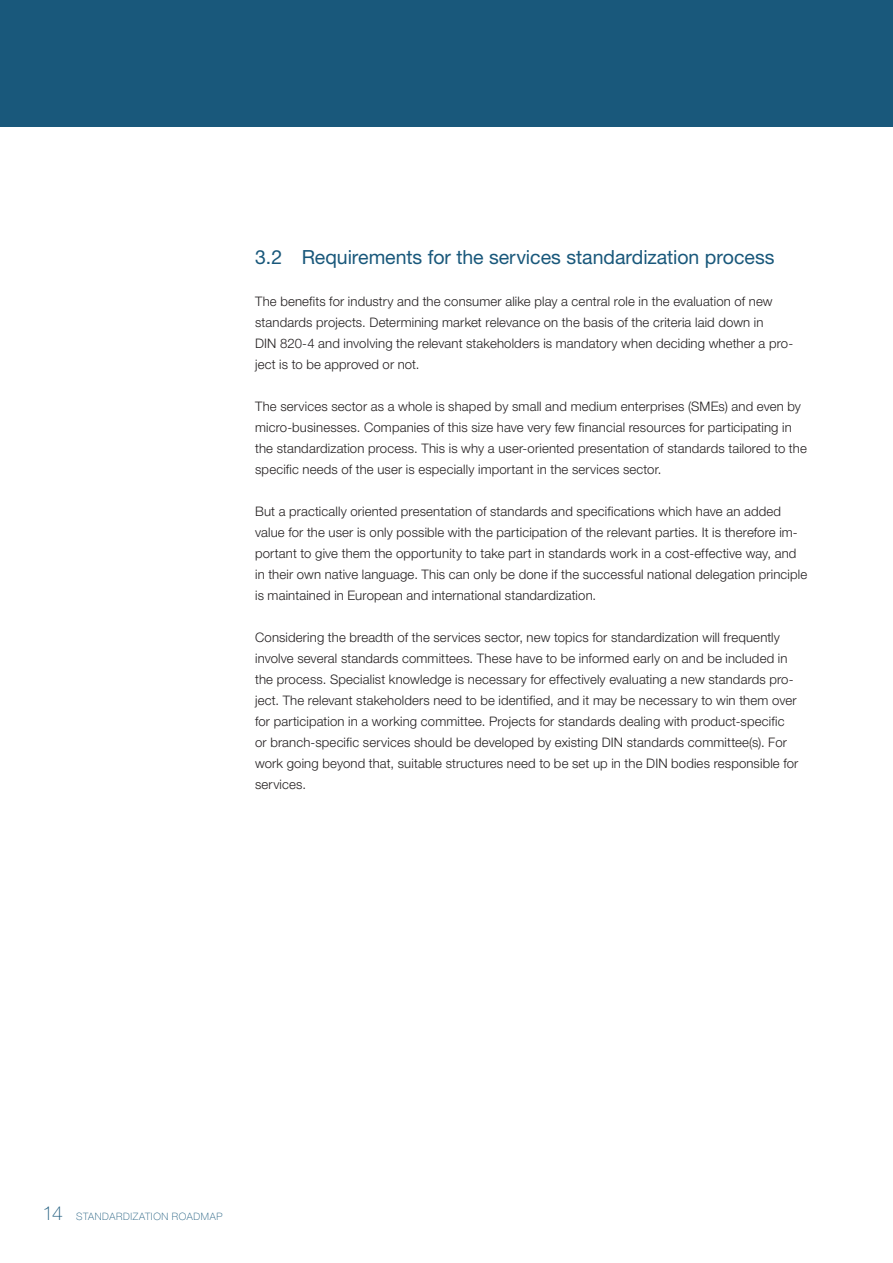
<style>
.page{position:relative;width:893px;height:1263px;background:#fff}
.page>*{position:absolute;margin:0;border:0;box-sizing:border-box;transform-origin:0 0}
.Headline_Copytext{font:19.5px "Helvetica Neue LT Pro";letter-spacing:-.005em;color:#19587b}
.Copytext{font:300 13.2px/21px "Helvetica Neue LT Pro";letter-spacing:.01em;color:#231f20}
.t1{font:100 10.2px "Helvetica Neue LT Pro";letter-spacing:.065em;color:#19587b}
.s1{font-family:"Helvetica Neue";font-size:19.5px}
</style>
<div class="page">
<div style="left:0;top:0;width:893px;height:126px;background:#19587b"></div>
<p class="Headline_Copytext" style="left:255px;top:245px;width:521px">3.2 Requirements for the services standardization process</p>
<p class="Copytext" style="left:255px;top:291px;width:540px">The benefits for industry and the consumer alike play a central role in the evaluation of new standards projects. Determining market relevance on the basis of the criteria laid down in<br>DIN 820-4 and involving the relevant stakeholders is mandatory when deciding whether a pro&shy;ject is to be approved or not.</p>
<p class="Copytext" style="left:255px;top:396px;width:553px">The services sector as a whole is shaped by small and medium enterprises (SMEs) and even by micro-businesses. Companies of this size have very few financial resources for participating in the standardization process. This is why a user-oriented presentation of standards tailored to the specific needs of the user is especially important in the services sector.</p>
<p class="Copytext" style="left:255px;top:501px;width:554px">But a practically oriented presentation of standards and specifications which have an added value for the user is only possible with the participation of the relevant parties. It is therefore im&shy;portant to give them the opportunity to take part in standards work in a cost-effective way, and in their own native language. This can only be done if the successful national delegation principle is maintained in European and international standardization.</p>
<p class="Copytext" style="left:255px;top:627px;width:545px">Considering the breadth of the services sector, new topics for standardization will frequently involve several standards committees. These have to be informed early on and be included in the process. Specialist knowledge is necessary for effectively evaluating a new standards pro&shy;ject. The relevant stakeholders need to be identified, and it may be necessary to win them over for participation in a working committee. Projects for standards dealing with product-specific or branch-specific services should be developed by existing DIN standards committee(s). For work going beyond that, suitable structures need to be set up in the DIN bodies responsible for services.</p>
<p class="t1" style="left:43px;top:1210px;width:181px"><span class="s1">14</span> STANDARDIZATION ROADMAP</p>
</div>
